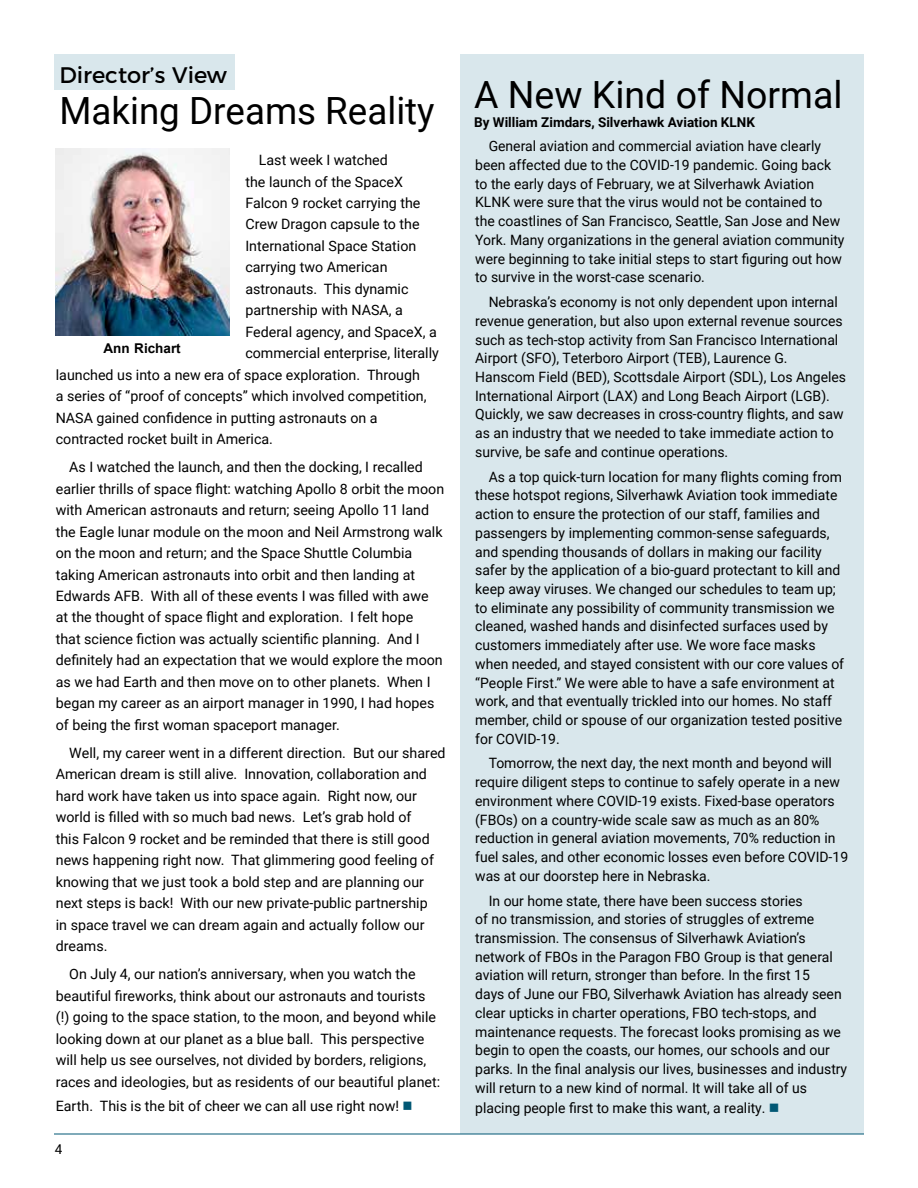
<style>
.page{position:relative;width:918px;height:1188px;background:#fff}
.page>*{position:absolute;margin:0;border:0;box-sizing:border-box;transform-origin:0 0}
.t1{font:37.5px "Roboto";color:#000}
.t2{font:22.5px "Montserrat";color:#000}
.t3{font:14.25px/18.8px "Roboto";color:#000}
.t4{font:700 13.5px "Roboto";color:#000}
.t5{font:700 13.5px "Arial";color:#000}
.t6{font:13.5px "Roboto";color:#000}
.s1{color:#005774}
</style>
<div class="page">
<div style="left:461px;top:54px;width:403px;height:1080px;background:#d9e7ec"></div>
<div style="left:54px;top:54px;width:180px;height:36px;background:#d9e7ec"></div>
<img style="left:56px;top:148px;width:174px;height:187px">
<hr style="left:54px;top:1134px;width:810px;height:1px;background:#005774">
<h2 class="t2" style="left:59px;top:62px;width:169px">Director’s View</h2>
<h1 class="t1" style="left:59px;top:84px;width:377px">Making Dreams Reality</h1>
<p class="t3" style="left:259px;top:150px;width:130px">Last week I watched</p>
<p class="t3" style="left:245px;top:172px;width:159px">the launch of the SpaceX</p>
<p class="t3" style="left:245px;top:193px;width:177px">Falcon 9 rocket carrying the</p>
<p class="t3" style="left:245px;top:214px;width:176px">Crew Dragon capsule to the</p>
<p class="t3" style="left:245px;top:236px;width:172px">International Space Station</p>
<p class="t3" style="left:245px;top:257px;width:144px">carrying two American</p>
<p class="t3" style="left:245px;top:279px;width:165px">astronauts. This dynamic</p>
<p class="t3" style="left:245px;top:300px;width:159px">partnership with NASA, a</p>
<p class="t3" style="left:245px;top:322px;width:193px">Federal agency, and SpaceX, a</p>
<p class="t3" style="left:245px;top:343px;width:195px">commercial enterprise, literally</p>
<p class="t3" style="left:56px;top:365px;width:366px">launched us into a new era of space exploration. Through</p>
<p class="t3" style="left:56px;top:386px;width:372px">a series of “proof of concepts” which involved competition,</p>
<p class="t3" style="left:56px;top:408px;width:323px">NASA gained confidence in putting astronauts on a</p>
<p class="t3" style="left:56px;top:429px;width:219px">contracted rocket built in America.</p>
<p class="t3" style="left:56px;top:456px;width:390px;line-height:21.5px;text-indent:13px">As I watched the launch, and then the docking, I recalled earlier thrills of space flight: watching Apollo 8 orbit the moon with American astronauts and return; seeing Apollo 11 land the Eagle lunar module on the moon and Neil Armstrong walk on the moon and return; and the Space Shuttle Columbia taking American astronauts into orbit and then landing at Edwards AFB. With all of these events I was filled with awe at the thought of space flight and exploration. I felt hope<br>that science fiction was actually scientific planning. And I definitely had an expectation that we would explore the moon as we had Earth and then move on to other planets. When I began my career as an airport manager in 1990, I had hopes of being the first woman spaceport manager.</p>
<p class="t3" style="left:56px;top:742px;width:391px;line-height:21.5px;text-indent:13px">Well, my career went in a different direction. But our shared American dream is still alive. Innovation, collaboration and hard work have taken us into space again. Right now, our world is filled with so much bad news. Let’s grab hold of<br>this Falcon 9 rocket and be reminded that there is still good news happening right now. That glimmering good feeling of knowing that we just took a bold step and are planning our next steps is back! With our new private-public partnership<br>in space travel we can dream again and actually follow our dreams.</p>
<p class="t3" style="left:56px;top:963px;width:386px;line-height:21.5px;text-indent:13px">On July 4, our nation’s anniversary, when you watch the beautiful fireworks, think about our astronauts and tourists (!) going to the space station, to the moon, and beyond while looking down at our planet as a blue ball. This perspective will help us see ourselves, not divided by borders, religions, races and ideologies, but as residents of our beautiful planet:</p>
<p class="t3" style="left:56px;top:1096px;width:358px">Earth. This is the bit of cheer we can all use right now! <span class="s1">■</span></p>
<p class="t5" style="left:104px;top:339px;width:79px">Ann Richart</p>
<p class="t6" style="left:55px;top:1140px;width:9px">4</p>
<h1 class="t1" style="left:474px;top:68px;width:370px">A New Kind of Normal</h1>
<p class="t4" style="left:474px;top:113px;width:282px">By William Zimdars, Silverhawk Aviation KLNK</p>
<p class="t3" style="left:475px;top:136px;width:371px;text-indent:14px">General aviation and commercial aviation have clearly been affected due to the COVID-19 pandemic. Going back to the early days of February, we at Silverhawk Aviation KLNK were sure that the virus would not be contained to the coastlines of San Francisco, Seattle, San Jose and New York. Many organizations in the general aviation community were beginning to take initial steps to start figuring out how to survive in the worst-case scenario.</p>
<p class="t3" style="left:475px;top:292px;width:373px;text-indent:14px">Nebraska’s economy is not only dependent upon internal revenue generation, but also upon external revenue sources such as tech-stop activity from San Francisco International Airport (SFO), Teterboro Airport (TEB), Laurence G.<br>Hanscom Field (BED), Scottsdale Airport (SDL), Los Angeles International Airport (LAX) and Long Beach Airport (LGB).<br>Quickly, we saw decreases in cross-country flights, and saw as an industry that we needed to take immediate action to survive, be safe and continue operations.</p>
<p class="t3" style="left:475px;top:467px;width:370px;text-indent:14px">As a top quick-turn location for many flights coming from these hotspot regions, Silverhawk Aviation took immediate action to ensure the protection of our staff, families and passengers by implementing common-sense safeguards, and spending thousands of dollars in making our facility safer by the application of a bio-guard protectant to kill and keep away viruses. We changed our schedules to team up; to eliminate any possibility of community transmission we cleaned, washed hands and disinfected surfaces used by customers immediately after use. We wore face masks when needed, and stayed consistent with our core values of “People First.” We were able to have a safe environment at work, and that eventually trickled into our homes. No staff member, child or spouse of our organization tested positive for COVID-19.</p>
<p class="t3" style="left:475px;top:754px;width:374px;text-indent:14px">Tomorrow, the next day, the next month and beyond will require diligent steps to continue to safely operate in a new environment where COVID-19 exists. Fixed-base operators (FBOs) on a country-wide scale saw as much as an 80% reduction in general aviation movements, 70% reduction in fuel sales, and other economic losses even before COVID-19 was at our doorstep here in Nebraska.</p>
<p class="t3" style="left:475px;top:891px;width:374px;text-indent:14px">In our home state, there have been success stories<br>of no transmission, and stories of struggles of extreme transmission. The consensus of Silverhawk Aviation’s network of FBOs in the Paragon FBO Group is that general aviation will return, stronger than before. In the first 15<br>days of June our FBO, Silverhawk Aviation has already seen clear upticks in charter operations, FBO tech-stops, and maintenance requests. The forecast looks promising as we begin to open the coasts, our homes, our schools and our parks. In the final analysis our lives, businesses and industry will return to a new kind of normal. It will take all of us</p>
<p class="t3" style="left:475px;top:1098px;width:306px">placing people first to make this want, a reality. <span class="s1">■</span></p>
</div>
